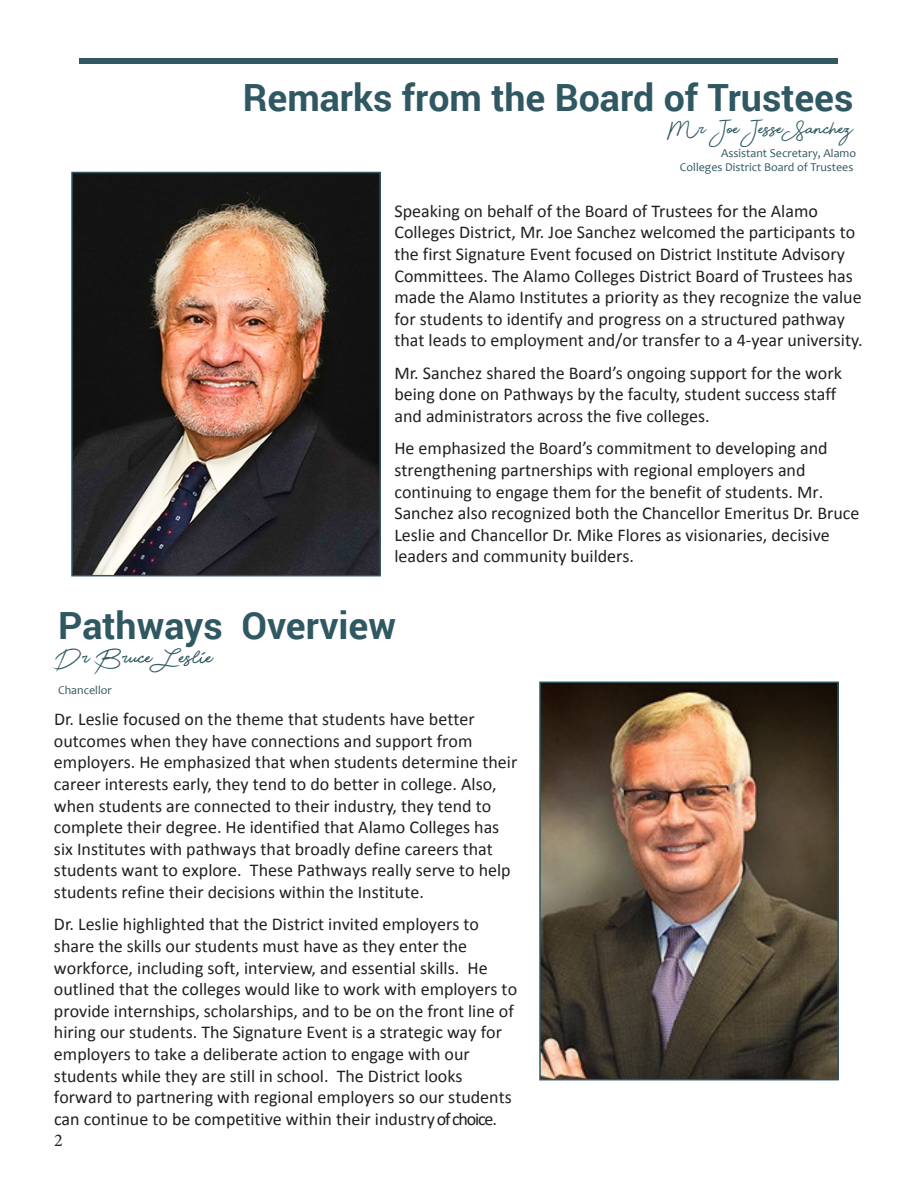
<style>
.page{position:relative;width:918px;height:1188px;background:#fff}
.page>*{position:absolute;margin:0;border:0;box-sizing:border-box;transform-origin:0 0}
.t1{font:700 37.5px "Roboto";color:#305862}
.t2{font:31.5px "Beauty";color:#305862}
.t3{font:28.5px "Beauty";color:#305862}
.t4{font:18px/21.6px "Calibri";color:#231f20}
.t5{font:12px/14.4px "Candara";color:#305862;text-align:right}
.s1{font-family:"Minion Pro"}
</style>
<div class="page">
<div style="left:80px;top:59px;width:758px;height:5px;background:#305862"></div>
<img style="left:74px;top:175px;width:304px;height:398px">
<div style="left:71px;top:172px;width:310px;height:404px;border:2px solid #305862"></div>
<img style="left:542px;top:685px;width:294px;height:392px">
<div style="left:539px;top:682px;width:300px;height:398px;border:2px solid #305862"></div>
<svg style="left:242px;top:171px;width:139px;height:44px;background:#1d1e1e"></svg>
<p class="t1" style="left:243px;top:72px;width:612px">Remarks from the Board of Trustees</p>
<p class="t3" style="left:667px;top:117px;width:188px">Mr. Joe Jesse Sanchez</p>
<p class="t5" style="left:680px;top:146px;width:178px">Assistant Secretary, Alamo<br>Colleges District Board of Trustees</p>
<p class="t4" style="left:394px;top:200px;width:470px">Speaking on behalf of the Board of Trustees for the Alamo Colleges District, Mr. Joe Sanchez welcomed the participants to the first Signature Event focused on District Institute Advisory Committees. The Alamo Colleges District Board of Trustees has made the Alamo Institutes a priority as they recognize the value for students to identify and progress on a structured pathway that leads to employment and/or transfer to a 4-year university.</p>
<p class="t4" style="left:394px;top:362px;width:449px">Mr. Sanchez shared the Board’s ongoing support for the work being done on Pathways by the faculty, student success staff and administrators across the five colleges.</p>
<p class="t4" style="left:394px;top:438px;width:467px">He emphasized the Board’s commitment to developing and strengthening partnerships with regional employers and continuing to engage them for the benefit of students. Mr.<br>Sanchez also recognized both the Chancellor Emeritus Dr. Bruce Leslie and Chancellor Dr. Mike Flores as visionaries, decisive leaders and community builders.</p>
<p class="t1" style="left:58px;top:599px;width:339px">Pathways Overview</p>
<p class="t2" style="left:58px;top:646px;width:156px">Dr. Bruce Leslie</p>
<p class="t5" style="left:58px;top:683px;width:55px">Chancellor</p>
<p class="t4" style="left:54px;top:709px;width:465px">Dr. Leslie focused on the theme that students have better outcomes when they have connections and support from employers. He emphasized that when students determine their career interests early, they tend to do better in college. Also, when students are connected to their industry, they tend to complete their degree. He identified that Alamo Colleges has six Institutes with pathways that broadly define careers that students want to explore. These Pathways really serve to help students refine their decisions within the Institute.</p>
<p class="t4" style="left:54px;top:914px;width:465px">Dr. Leslie highlighted that the District invited employers to share the skills our students must have as they enter the workforce, including soft, interview, and essential skills. He outlined that the colleges would like to work with employers to provide internships, scholarships, and to be on the front line of hiring our students. The Signature Event is a strategic way for employers to take a deliberate action to engage with our students while they are still in school. The District looks forward to partnering with regional employers so our students can continue to be competitive within their industryof choice.<br><span class="s1">2</span></p>
</div>
